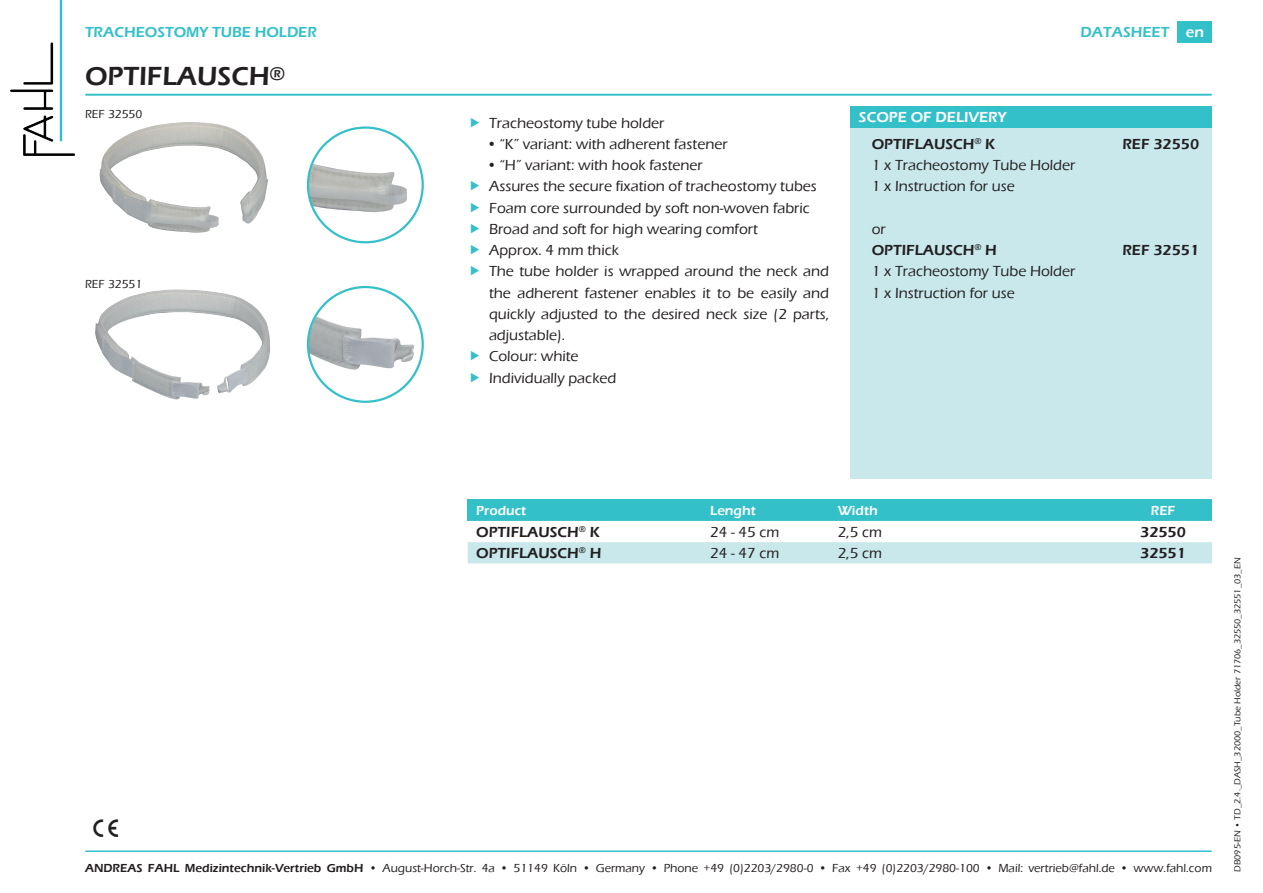
<style>
.page{position:relative;width:1263px;height:893px;background:#fff}
.page>*{position:absolute;margin:0;border:0;box-sizing:border-box;transform-origin:0 0}
.t1{font:600 27px "Eras ITC";color:#231f20}
.t2{font:21px "Fahl Piktogramme";color:#231f20}
.t3{font:500 15px/21.3px "Eras ITC";color:#231f20}
.t4{font:600 15px/21.3px "Eras ITC";color:#231f20}
.t5{font:600 15px "Eras ITC";color:#33c0c9}
.t6{font:600 15px "Eras ITC";color:#fff}
.t7{font:600 13.5px "Eras ITC";color:#fff}
.t8{font:500 12px "Eras ITC";color:#231f20}
.t9{font:500 9px "Eras ITC";color:#231f20}
.s1{color:#fff}
.s2{font-weight:500}
.s3{font-weight:600}
</style>
<div class="page">
<hr style="left:86px;top:94px;width:1125px;height:2px;background:#33c0c9">
<img style="left:11px;top:0;width:63px;height:155px">
<hr style="left:86px;top:850px;width:1125px;height:2px;background:#33c0c9">
<div style="left:468px;top:500px;width:744px;height:21px;background:#33c0c9"></div>
<div style="left:468px;top:542px;width:744px;height:21px;background:#c8e8ec"></div>
<div style="left:850px;top:117px;width:362px;height:361px;background:#c8e8ec"></div>
<div style="left:850px;top:106px;width:362px;height:22px;background:#33c0c9"></div>
<img style="left:95px;top:291px;width:175px;height:109px">
<img style="left:308px;top:316px;width:106px;height:54px">
<div style="left:307px;top:286px;width:117px;height:117px;border:2px solid #33c0c9;border-radius:50%"></div>
<img style="left:99px;top:122px;width:169px;height:111px">
<img style="left:308px;top:164px;width:99px;height:49px">
<div style="left:307px;top:126px;width:117px;height:117px;border:2px solid #33c0c9;border-radius:50%"></div>
<div style="left:1178px;top:21px;width:34px;height:22px;background:#33c0c9"></div>
<p class="t5" style="left:85px;top:24px;width:233px">TRACHEOSTOMY TUBE HOLDER</p>
<p class="t5" style="left:1080px;top:24px;width:125px">DATASHEET <span class="s1">en</span></p>
<h1 class="t1" style="left:85px;top:61px;width:201px">OPTIFLAUSCH<sup>®</sup></h1>
<p class="t8" style="left:85px;top:107px;width:59px">REF 32550</p>
<p class="t8" style="left:85px;top:277px;width:59px">REF 32551</p>
<p class="t3" style="left:489px;top:112px;width:177px">Tracheostomy tube holder</p>
<p class="t3" style="left:487px;top:133px;width:242px">• “K” variant: with adherent fastener</p>
<p class="t3" style="left:487px;top:155px;width:344px">• “H” variant: with hook fastener<br>Assures the secure fixation of tracheostomy tubes Foam core surrounded by soft non-woven fabric Broad and soft for high wearing comfort<br>Approx. 4 mm thick<br>The tube holder is wrapped around the neck and the adherent fastener enables it to be easily and quickly adjusted to the desired neck size (2 parts, adjustable).<br>Colour: white<br>Individually packed</p>
<p class="t6" style="left:859px;top:109px;width:149px">SCOPE OF DELIVERY</p>
<p class="t4" style="left:872px;top:133px;width:125px">OPTIFLAUSCH<sup>®</sup> K</p>
<p class="t4" style="left:1122px;top:133px;width:78px">REF 32550</p>
<p class="t3" style="left:872px;top:155px;width:205px">1 x Tracheostomy Tube Holder<br>1 x Instruction for use</p>
<p class="t4" style="left:872px;top:218px;width:127px"><span class="s2">or<br></span>OPTIFLAUSCH<sup>®</sup> H</p>
<p class="t4" style="left:1122px;top:240px;width:78px">REF 32551</p>
<p class="t3" style="left:872px;top:261px;width:205px">1 x Tracheostomy Tube Holder<br>1 x Instruction for use</p>
<p class="t7" style="left:476px;top:503px;width:52px">Product</p>
<p class="t7" style="left:710px;top:503px;width:47px">Lenght</p>
<p class="t7" style="left:838px;top:503px;width:41px">Width</p>
<p class="t7" style="left:1151px;top:503px;width:26px">REF</p>
<h2 class="t2" style="left:94px;top:817px;width:26px">G</h2>
<p class="t4" style="left:476px;top:521px;width:125px">OPTIFLAUSCH<sup>®</sup> K</p>
<p class="t3" style="left:710px;top:521px;width:71px">24 - 45 cm</p>
<p class="t3" style="left:838px;top:521px;width:46px">2,5 cm</p>
<p class="t4" style="left:1140px;top:521px;width:47px">32550</p>
<p class="t4" style="left:476px;top:542px;width:127px">OPTIFLAUSCH<sup>®</sup> H</p>
<p class="t3" style="left:710px;top:542px;width:71px">24 - 47 cm</p>
<p class="t3" style="left:838px;top:542px;width:46px">2,5 cm</p>
<p class="t4" style="left:1140px;top:542px;width:47px">32551</p>
<p class="t8" style="left:85px;top:861px;width:1128px"><span class="s3">ANDREAS FAHL Medizintechnik-Vertrieb GmbH</span> • August-Horch-Str. 4a • 51149 Köln • Germany • Phone +49 (0)2203/2980-0 • Fax +49 (0)2203/2980-100 • Mail: vertrieb@fahl.de • www.fahl.com</p>
<p class="t9" style="left:1232px;top:872px;width:316px;rotate:-90deg">DB095-EN • TD_2.4._DASH_32000_Tube Holder 71706_32550_32551_03_EN</p>
</div>
